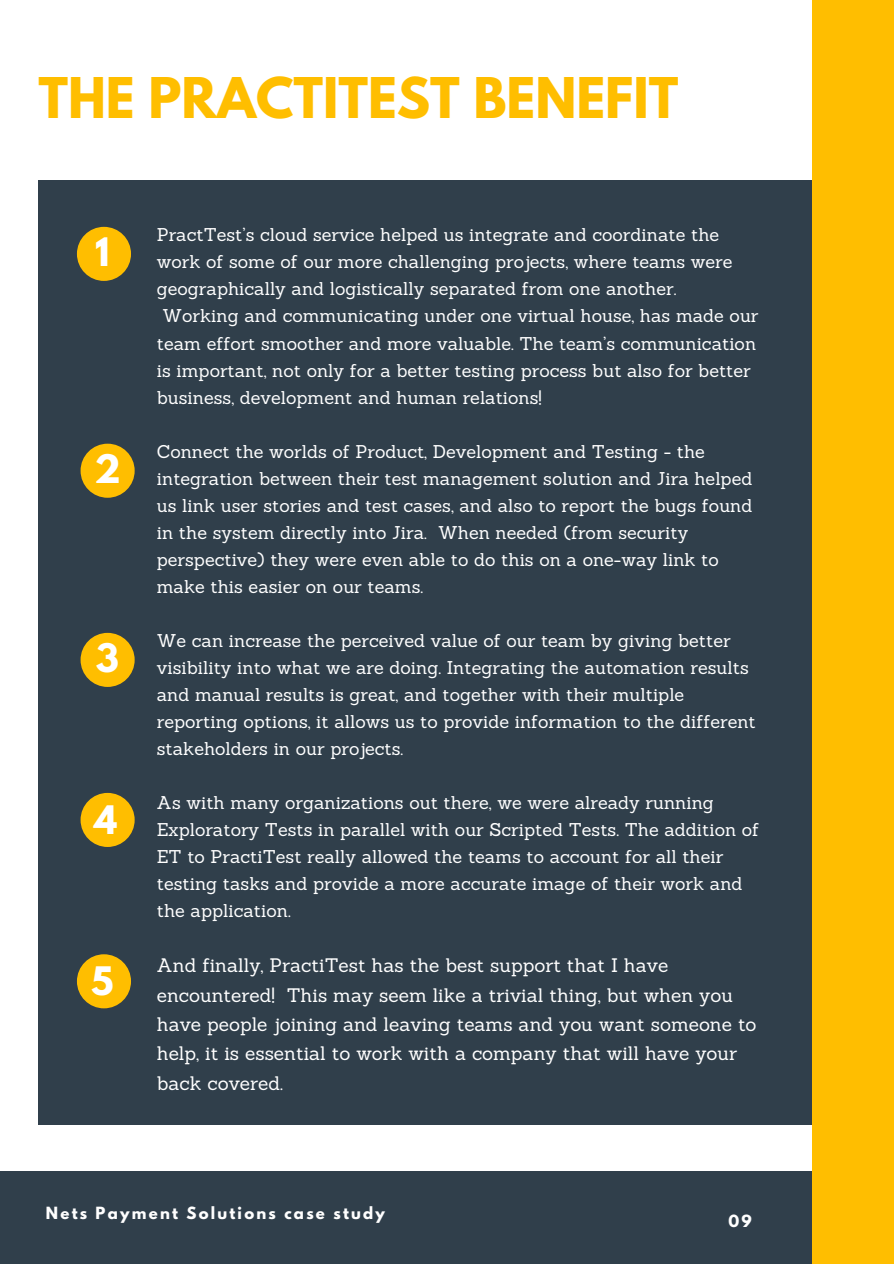
<style>
.page{position:relative;width:894px;height:1264px;background:#fff}
.page>*{position:absolute;margin:0;border:0;box-sizing:border-box;transform-origin:0 0}
.t1{font:700 49.65px "League Spartan";color:#ffbe00}
.t2{font:700 34.8px "League Spartan";color:#fff}
.t3{font:19.05px/29.2px "Sanchez";color:#fff}
.t4{font:18px/27px "Sanchez";color:#fff}
.t5{font:700 14.85px "League Spartan";letter-spacing:.15em;color:#fff}
</style>
<div class="page">
<div style="left:38px;top:180px;width:789px;height:944px;background:#303f4b"></div>
<div style="left:77px;top:227px;width:54px;height:54px;background:#ffbe00;border-radius:50%"></div>
<div style="left:81px;top:443px;width:54px;height:55px;background:#ffbe00;border-radius:50%"></div>
<div style="left:81px;top:633px;width:54px;height:54px;background:#ffbe00;border-radius:50%"></div>
<div style="left:0;top:1171px;width:893px;height:92px;background:#303f4b"></div>
<div style="left:81px;top:793px;width:54px;height:54px;background:#ffbe00;border-radius:50%"></div>
<div style="left:77px;top:954px;width:54px;height:54px;background:#ffbe00;border-radius:50%"></div>
<div style="left:811px;top:0;width:82px;height:1263px;background:#ffbe00"></div>
<h1 class="t1" style="left:38px;top:73px;width:641px">THE PRACTITEST BENEFIT</h1>
<h2 class="t2" style="left:95px;top:235px;width:16px">1</h2>
<h2 class="t2" style="left:94px;top:452px;width:28px">2</h2>
<h2 class="t2" style="left:96px;top:641px;width:25px">3</h2>
<h2 class="t2" style="left:94px;top:802px;width:25px">4</h2>
<h2 class="t2" style="left:91px;top:963px;width:24px">5</h2>
<p class="t4" style="left:157px;top:221px;width:563px">PractTest’s cloud service helped us integrate and coordinate the</p>
<p class="t4" style="left:157px;top:248px;width:577px">work of some of our more challenging projects, where teams were</p>
<p class="t4" style="left:157px;top:275px;width:521px">geographically and logistically separated from one another.</p>
<p class="t4" style="left:162px;top:302px;width:597px">Working and communicating under one virtual house, has made our</p>
<p class="t4" style="left:157px;top:329px;width:600px">team effort smoother and more valuable. The team’s communication</p>
<p class="t4" style="left:157px;top:356px;width:595px">is important, not only for a better testing process but also for better</p>
<p class="t4" style="left:157px;top:383px;width:386px">business, development and human relations!</p>
<p class="t4" style="left:157px;top:437px;width:597px">Connect the worlds of Product, Development and Testing - the integration between their test management solution and Jira helped us link user stories and test cases, and also to report the bugs found in the system directly into Jira. When needed (from security perspective) they were even able to do this on a one-way link to make this easier on our teams.</p>
<p class="t4" style="left:157px;top:627px;width:600px">We can increase the perceived value of our team by giving better visibility into what we are doing. Integrating the automation results and manual results is great, and together with their multiple reporting options, it allows us to provide information to the different stakeholders in our projects.</p>
<p class="t4" style="left:157px;top:789px;width:603px">As with many organizations out there, we were already running Exploratory Tests in parallel with our Scripted Tests. The addition of ET to PractiTest really allowed the teams to account for all their testing tasks and provide a more accurate image of their work and the application.</p>
<p class="t3" style="left:157px;top:950px;width:601px">And finally, PractiTest has the best support that I have encountered! This may seem like a trivial thing, but when you have people joining and leaving teams and you want someone to help, it is essential to work with a company that will have your back covered.</p>
<p class="t5" style="left:46px;top:1205px;width:340px">Nets Payment Solutions case study</p>
<p class="t5" style="left:728px;top:1213px;width:25px">09</p>
</div>
